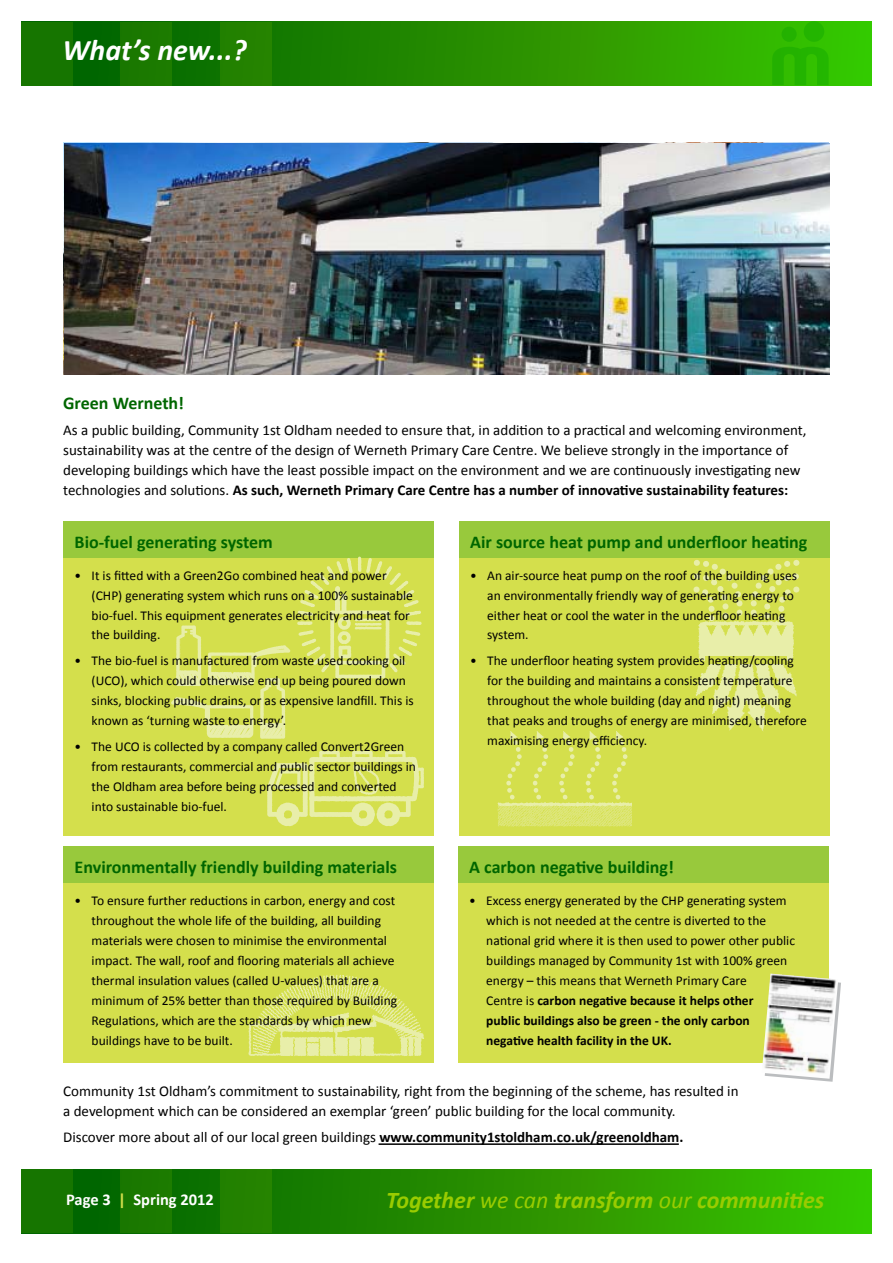
<style>
.page{position:relative;width:893px;height:1263px;background:#fff}
.page>*{position:absolute;margin:0;border:0;box-sizing:border-box;transform-origin:0 0}
.t1{font:italic 700 30px "Calibri";color:#fff}
.t2{font:italic 700 24px "Calibri";color:#9c0}
.t3{font:700 18px "Calibri";color:#060}
.t4{font:700 16.5px "Calibri";color:#fff}
.t5{font:15px/20px "Calibri";color:#000}
.t6{font:13.5px/20px "Calibri";color:#000}
.s1{font-weight:700}
.s2{color:#d4df4c}
.s3{font-weight:400}
</style>
<div class="page">
<div style="left:64px;top:548px;width:370px;height:288px;background:#d4df4c"></div>
<div style="left:64px;top:521px;width:370px;height:36px;background:#98c93c"></div>
<div style="left:459px;top:548px;width:370px;height:288px;background:#d4df4c"></div>
<div style="left:459px;top:521px;width:370px;height:36px;background:#98c93c"></div>
<svg style="left:296px;top:556px;width:127px;height:122px"></svg>
<svg style="left:171px;top:625px;width:119px;height:114px"></svg>
<svg style="left:267px;top:751px;width:157px;height:75px"></svg>
<div style="left:64px;top:873px;width:370px;height:190px;background:#d4df4c"></div>
<div style="left:64px;top:847px;width:370px;height:36px;background:#98c93c"></div>
<div style="left:458px;top:873px;width:370px;height:190px;background:#d4df4c"></div>
<div style="left:458px;top:847px;width:370px;height:36px;background:#98c93c"></div>
<svg style="left:248px;top:975px;width:176px;height:81px"></svg>
<svg style="left:803px;top:982px;width:38px;height:100px"></svg>
<img style="left:762px;top:973px;width:76px;height:106px">
<svg style="left:690px;top:557px;width:112px;height:174px"></svg>
<div style="left:706px;top:656px;width:81px;height:7px;background:#d4df4c"></div>
<svg style="left:563px;top:826px;width:67px;height:1px"></svg>
<svg style="left:497px;top:731px;width:135px;height:76px"></svg>
<svg style="left:21px;top:21px;width:851px;height:64px;background:#249300"></svg>
<svg style="left:73px;top:1169px;width:799px;height:64px;background:#259500"></svg>
<div style="left:21px;top:1169px;width:52px;height:64px;background:#167500"></div>
<div style="left:120px;top:1169px;width:52px;height:64px;background:#1b7900"></div>
<div style="left:220px;top:1169px;width:52px;height:64px;background:#248200"></div>
<div style="left:21px;top:22px;width:52px;height:64px;background:#167500"></div>
<div style="left:120px;top:22px;width:52px;height:64px;background:#1b7900"></div>
<div style="left:220px;top:22px;width:52px;height:64px;background:#248200"></div>
<svg style="left:772px;top:47px;width:57px;height:38px;background:#28b700"></svg>
<div style="left:781px;top:27px;width:16px;height:15px;background:#23b200;border-radius:50%"></div>
<div style="left:804px;top:21px;width:20px;height:21px;background:#23b500;border-radius:50%"></div>
<img style="left:64px;top:143px;width:766px;height:231px">
<hr style="left:379px;top:1143px;width:300px;height:2px;background:#000">
<h1 class="t1" style="left:62px;top:31px;width:186px">What’s new...?</h1>
<h3 class="t3" style="left:63px;top:392px;width:123px">Green Werneth!</h3>
<p class="t5" style="left:63px;top:419px;width:745px">As a public building, Community 1st Oldham needed to ensure that, in addition to a practical and welcoming environment, sustainability was at the centre of the design of Werneth Primary Care Centre. We believe strongly in the importance of developing buildings which have the least possible impact on the environment and we are continuously investigating new technologies and solutions. <span class="s1">As such, Werneth Primary Care Centre has a number of innovative sustainability features:</span></p>
<h3 class="t3" style="left:75px;top:530px;width:200px">Bio-fuel generating system</h3>
<p class="t6" style="left:92px;top:564px;width:323px;text-indent:-17px">• It is fitted with a Green2Go combined heat and power (CHP) generating system which runs on a 100% sustainable bio-fuel. This equipment generates electricity and heat for the building.</p>
<p class="t6" style="left:92px;top:650px;width:324px;text-indent:-17px">• The bio-fuel is manufactured from waste used cooking oil (UCO), which could otherwise end up being poured down sinks, blocking public drains, or as expensive landfill. This is known as ‘turning waste to energy’.</p>
<p class="t6" style="left:92px;top:736px;width:326px;text-indent:-17px">• The UCO is collected by a company called Convert2Green from restaurants, commercial and public sector buildings in the Oldham area before being processed and converted into sustainable bio-fuel.</p>
<h3 class="t3" style="left:75px;top:856px;width:324px">Environmentally friendly building materials</h3>
<p class="t6" style="left:92px;top:890px;width:307px;text-indent:-17px">• To ensure further reductions in carbon, energy and cost throughout the whole life of the building, all building materials were chosen to minimise the environmental impact. The wall, roof and flooring materials all achieve thermal insulation values (called U-values) that are a minimum of 25% better than those required by Building Regulations, which are the standards by which new buildings have to be built.</p>
<h3 class="t3" style="left:470px;top:530px;width:339px">Air source heat pump and underfloor heating</h3>
<p class="t6" style="left:487px;top:564px;width:311px;text-indent:-17px">• An air-source heat pump on the roof of the building uses an environmentally friendly way of generating energy to either heat or cool the water in the underfloor heating system.</p>
<p class="t6" style="left:487px;top:650px;width:321px;text-indent:-17px">• The underfloor heating system provides heating/cooling for the building and maintains a consistent temperature throughout the whole building (day and night) meaning that peaks and troughs of energy are minimised, therefore maximising energy efficiency.</p>
<h3 class="t3" style="left:469px;top:856px;width:206px">A carbon negative building!</h3>
<p class="t6" style="left:486px;top:890px;width:310px;text-indent:-17px">• Excess energy generated by the CHP generating system which is not needed at the centre is diverted to the national grid where it is then used to power other public buildings managed by Community 1st with 100% green energy – this means that Werneth Primary Care<br>Centre is <span class="s1">carbon negative because it helps other<br>public buildings also be green - the only carbon negative health facility in the UK.</span></p>
<p class="t5" style="left:63px;top:1080px;width:677px">Community 1st Oldham’s commitment to sustainability, right from the beginning of the scheme, has resulted in a development which can be considered an exemplar ‘green’ public building for the local community.</p>
<p class="t5" style="left:63px;top:1126px;width:622px">Discover more about all of our local green buildings <span class="s1">www.community1stoldham.co.uk/greenoldham.</span></p>
<p class="t4" style="left:66px;top:1189px;width:149px">Page 3 <span class="s2">|</span> Spring 2012</p>
<h2 class="t2" style="left:386px;top:1185px;width:440px">Together <span class="s3">we can</span> transform <span class="s3">our</span> communities</h2>
</div>
